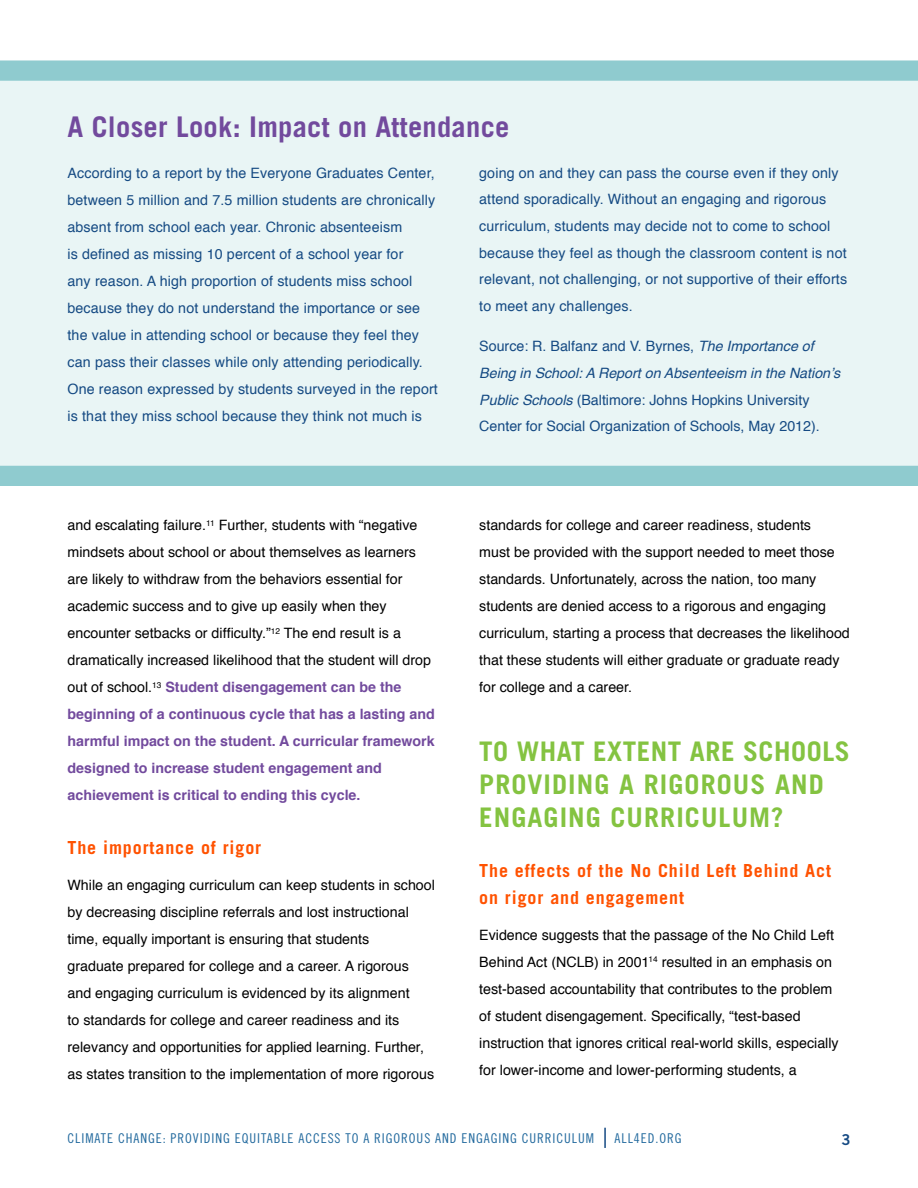
<style>
.page{position:relative;width:918px;height:1188px;background:#fff}
.page>*{position:absolute;margin:0;border:0;box-sizing:border-box;transform-origin:0 0}
.t1{font:700 28.5px "Trade Gothic";letter-spacing:.01em;color:#724a9d}
.t2{font:700 27px/33px "Trade Gothic";letter-spacing:.04em;color:#84c341}
.t3{font:700 18px/27px "Trade Gothic";letter-spacing:.05em;color:#ff5200}
.t4{font:15px "Trade Gothic Bold Two";color:#154a83}
.t5{font:14.25px/27px "Helvetica";color:#000}
.t6{font:14.25px/27px "Helvetica";letter-spacing:.01em;color:#154a83}
.t7{font:13.5px "Trade Gothic Cond Eighteen";letter-spacing:.07em;color:#236a9e}
.s1{font-style:italic}
.s2{font-weight:700;color:#724a9d}
</style>
<div class="page">
<hr style="left:604px;top:1128px;width:2px;height:20px;background:#154a83">
<svg style="left:0;top:60px;width:918px;height:426px"></svg>
<h1 class="t1" style="left:68px;top:110px;width:444px">A Closer Look: Impact on Attendance</h1>
<p class="t6" style="left:68px;top:160px;width:372px">According to a report by the Everyone Graduates Center, between 5 million and 7.5 million students are chronically absent from school each year. Chronic absenteeism<br>is defined as missing 10 percent of a school year for<br>any reason. A high proportion of students miss school because they do not understand the importance or see the value in attending school or because they feel they can pass their classes while only attending periodically.<br>One reason expressed by students surveyed in the report is that they miss school because they think not much is</p>
<p class="t6" style="left:479px;top:160px;width:369px">going on and they can pass the course even if they only attend sporadically. Without an engaging and rigorous curriculum, students may decide not to come to school because they feel as though the classroom content is not relevant, not challenging, or not supportive of their efforts to meet any challenges.</p>
<p class="t6" style="left:479px;top:333px;width:362px">Source: R. Balfanz and V. Byrnes, <span class="s1">The Importance of Being in School: A Report on Absenteeism in the Nation’s Public Schools</span> (Baltimore: Johns Hopkins University Center for Social Organization of Schools, May 2012).</p>
<p class="t5" style="left:67px;top:512px;width:369px">and escalating failure.<sup>11</sup> Further, students with “negative mindsets about school or about themselves as learners are likely to withdraw from the behaviors essential for academic success and to give up easily when they encounter setbacks or difficulty.”<sup>12</sup> The end result is a dramatically increased likelihood that the student will drop out of school.<sup>13</sup> <span class="s2">Student disengagement can be the beginning of a continuous cycle that has a lasting and harmful impact on the student. A curricular framework designed to increase student engagement and achievement is critical to ending this cycle.</span></p>
<p class="t3" style="left:68px;top:834px;width:195px">The importance of rigor</p>
<p class="t5" style="left:68px;top:872px;width:369px">While an engaging curriculum can keep students in school by decreasing discipline referrals and lost instructional time, equally important is ensuring that students<br>graduate prepared for college and a career. A rigorous and engaging curriculum is evidenced by its alignment<br>to standards for college and career readiness and its relevancy and opportunities for applied learning. Further, as states transition to the implementation of more rigorous</p>
<p class="t5" style="left:479px;top:512px;width:372px">standards for college and career readiness, students<br>must be provided with the support needed to meet those standards. Unfortunately, across the nation, too many students are denied access to a rigorous and engaging curriculum, starting a process that decreases the likelihood that these students will either graduate or graduate ready for college and a career.</p>
<h2 class="t2" style="left:479px;top:735px;width:372px">TO WHAT EXTENT ARE SCHOOLS<br>PROVIDING A RIGOROUS AND<br>ENGAGING CURRICULUM?</h2>
<p class="t3" style="left:479px;top:856px;width:353px">The effects of the No Child Left Behind Act on rigor and engagement</p>
<p class="t5" style="left:479px;top:922px;width:361px">Evidence suggests that the passage of the No Child Left Behind Act (NCLB) in 2001<sup>14</sup> resulted in an emphasis on test-based accountability that contributes to the problem of student disengagement. Specifically, “test-based instruction that ignores critical real-world skills, especially for lower-income and lower-performing students, a</p>
<p class="t7" style="left:68px;top:1130px;width:528px">CLIMATE CHANGE: PROVIDING EQUITABLE ACCESS TO A RIGOROUS AND ENGAGING CURRICULUM</p>
<p class="t7" style="left:615px;top:1130px;width:68px">ALL4ED.ORG</p>
<p class="t4" style="left:841px;top:1130px;width:11px">3</p>
</div>
